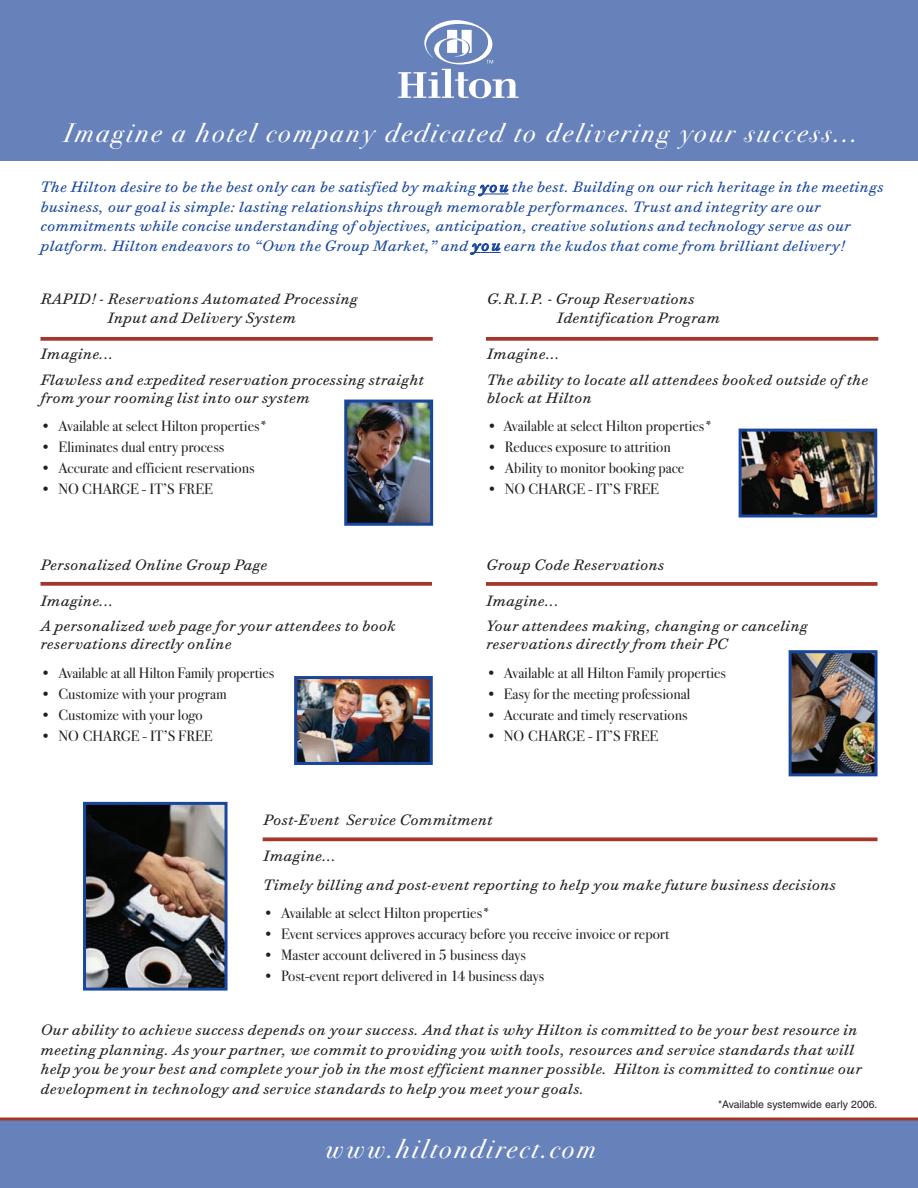
<style>
.page{position:relative;width:918px;height:1188px;background:#fff}
.page>*{position:absolute;margin:0;border:0;box-sizing:border-box;transform-origin:0 0}
.t1{font:27px "Bodoni Sev ITC Book Ital OS";letter-spacing:.095em;color:#fff}
.t2{font:italic 15px/19.5px "Bodoni Six ITC";color:#231f20}
.t3{font:15px "Bodoni Sev ITC";color:#231f20}
.t4{font:italic 15px/19.5px "Bodoni Six ITC";color:#18469d}
.t5{font:10.5px "Helvetica";color:#231f20}
</style>
<div class="page">
<div style="left:0;top:0;width:918px;height:161px;background:#6781bb"></div>
<svg style="left:480px;top:194px;width:29px;height:1px"></svg>
<svg style="left:472px;top:252px;width:29px;height:1px"></svg>
<svg style="left:398px;top:20px;width:121px;height:78px"></svg>
<div style="left:0;top:1118px;width:918px;height:70px;background:#6781bb"></div>
<hr style="left:0;top:1118px;width:918px;height:2px;background:#a4372a">
<svg style="left:40px;top:337px;width:393px;height:4px;fill:#a4372a"></svg>
<img style="left:348px;top:404px;width:81px;height:118px">
<div style="left:344px;top:400px;width:89px;height:126px;border:3px solid #18469d"></div>
<svg style="left:486px;top:337px;width:392px;height:4px;fill:#a4372a"></svg>
<svg style="left:40px;top:582px;width:392px;height:4px;fill:#a4372a"></svg>
<svg style="left:486px;top:582px;width:392px;height:4px"></svg>
<img style="left:743px;top:433px;width:130px;height:81px">
<div style="left:739px;top:429px;width:138px;height:89px;border:3px solid #18469d"></div>
<img style="left:298px;top:680px;width:131px;height:81px">
<div style="left:294px;top:676px;width:139px;height:89px;border:3px solid #18469d"></div>
<svg style="left:263px;top:837px;width:615px;height:4px;fill:#a4372a"></svg>
<img style="left:87px;top:806px;width:137px;height:181px">
<div style="left:83px;top:802px;width:145px;height:189px;border:3px solid #18469d"></div>
<img style="left:793px;top:654px;width:81px;height:118px">
<div style="left:789px;top:650px;width:89px;height:126px;border:3px solid #18469d"></div>
<h1 class="t1" style="left:63px;top:117px;width:795px">Imagine a hotel company dedicated to delivering your success...</h1>
<p class="t4" style="left:40px;top:177px;width:845px">The Hilton desire to be the best only can be satisfied by making you the best. Building on our rich heritage in the meetings business, our goal is simple: lasting relationships through memorable performances. Trust and integrity are our commitments while concise understanding of objectives, anticipation, creative solutions and technology serve as our platform. Hilton endeavors to “Own the Group Market,” and you earn the kudos that come from brilliant delivery!</p>
<p class="t2" style="left:40px;top:289px;width:319px;text-align:center">RAPID! - Reservations Automated Processing<br>Input and Delivery System</p>
<p class="t2" style="left:40px;top:341px;width:385px;line-height:25.5px">Imagine...<br>Flawless and expedited reservation processing straight</p>
<p class="t2" style="left:40px;top:388px;width:271px">from your rooming list into our system</p>
<p class="t3" style="left:40px;top:417px;width:229px">• Available at select Hilton properties*</p>
<p class="t3" style="left:40px;top:438px;width:185px">• Eliminates dual entry process</p>
<p class="t3" style="left:40px;top:459px;width:216px">• Accurate and efficient reservations</p>
<p class="t3" style="left:40px;top:480px;width:174px">• NO CHARGE - IT’S FREE</p>
<p class="t2" style="left:557px;top:289px;width:165px;text-indent:-70px">G.R.I.P. - Group Reservations<br>Identification Program</p>
<p class="t2" style="left:487px;top:342px;width:383px;line-height:25.5px">Imagine...<br>The ability to locate all attendees booked outside of the</p>
<p class="t2" style="left:487px;top:388px;width:107px">block at Hilton</p>
<p class="t3" style="left:487px;top:418px;width:227px">• Available at select Hilton properties*</p>
<p class="t3" style="left:487px;top:439px;width:185px">• Reduces exposure to attrition</p>
<p class="t3" style="left:487px;top:460px;width:199px">• Ability to monitor booking pace</p>
<p class="t3" style="left:487px;top:481px;width:174px">• NO CHARGE - IT’S FREE</p>
<p class="t2" style="left:40px;top:555px;width:228px">Personalized Online Group Page</p>
<p class="t2" style="left:40px;top:588px;width:357px;line-height:25.5px">Imagine...<br>A personalized web page for your attendees to book</p>
<p class="t2" style="left:40px;top:635px;width:193px">reservations directly online</p>
<p class="t3" style="left:40px;top:664px;width:235px">• Available at all Hilton Family properties</p>
<p class="t3" style="left:40px;top:685px;width:188px">• Customize with your program</p>
<p class="t3" style="left:40px;top:706px;width:164px">• Customize with your logo</p>
<p class="t3" style="left:40px;top:727px;width:174px">• NO CHARGE - IT’S FREE</p>
<p class="t2" style="left:486px;top:555px;width:180px">Group Code Reservations</p>
<p class="t2" style="left:486px;top:588px;width:323px;line-height:25.5px">Imagine...<br>Your attendees making, changing or canceling</p>
<p class="t2" style="left:486px;top:635px;width:243px">reservations directly from their PC</p>
<p class="t3" style="left:486px;top:664px;width:242px">• Available at all Hilton Family properties</p>
<p class="t3" style="left:486px;top:685px;width:206px">• Easy for the meeting professional</p>
<p class="t3" style="left:486px;top:706px;width:203px">• Accurate and timely reservations</p>
<p class="t3" style="left:486px;top:727px;width:174px">• NO CHARGE - IT’S FREE</p>
<p class="t2" style="left:263px;top:810px;width:231px">Post-Event Service Commitment</p>
<p class="t2" style="left:263px;top:842px;width:574px;line-height:28.5px">Imagine...<br>Timely billing and post-event reporting to help you make future business decisions</p>
<p class="t3" style="left:263px;top:904px;width:228px">• Available at select Hilton properties*</p>
<p class="t3" style="left:263px;top:925px;width:408px">• Event services approves accuracy before you receive invoice or report</p>
<p class="t3" style="left:263px;top:946px;width:264px">• Master account delivered in 5 business days</p>
<p class="t3" style="left:263px;top:967px;width:283px">• Post-event report delivered in 14 business days</p>
<p class="t2" style="left:40px;top:1020px;width:823px">Our ability to achieve success depends on your success. And that is why Hilton is committed to be your best resource in meeting planning. As your partner, we commit to providing you with tools, resources and service standards that will help you be your best and complete your job in the most efficient manner possible. Hilton is committed to continue our development in technology and service standards to help you meet your goals.</p>
<p class="t5" style="left:718px;top:1100px;width:161px">*Available systemwide early 2006.</p>
<h1 class="t1" style="left:325px;top:1133px;width:272px">www.hiltondirect.com</h1>
</div>
